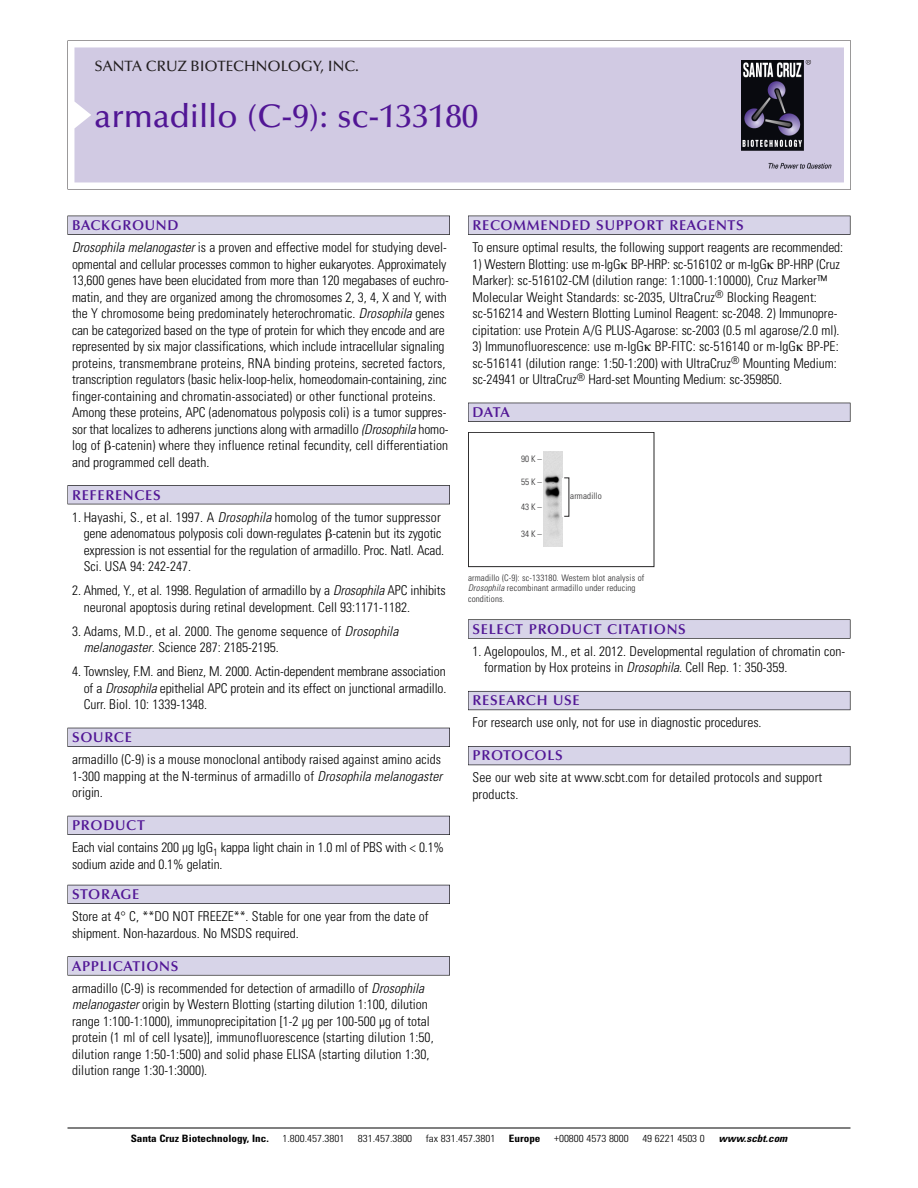
<style>
.page{position:relative;width:918px;height:1188px;background:#fff}
.page>*{position:absolute;margin:0;border:0;box-sizing:border-box;transform-origin:0 0}
.t1{font:500 33px "Optima";color:#511695}
.t2{font:500 15px "Optima";color:#231f20}
.t3{font:600 14.25px "Optima";letter-spacing:.05em;color:#511695}
.t4{font:300 condensed 13.5px/16.5px "Univers";color:#000}
.t5{font:300 condensed 10.2px "Univers";color:#000;scale:1.1 1}
.t6{font:700 condensed 10.2px "Univers";color:#000;scale:1.1 1}
.t7{font:italic 700 condensed 10.2px "Univers";color:#000;scale:1.1 1}
.t8{font:300 condensed 9px/10.5px "Univers";letter-spacing:.015em;color:#272627}
.s1{font-style:italic}
</style>
<div class="page">
<svg style="left:68px;top:40px;width:783px;height:149px"></svg>
<div style="left:74px;top:47px;width:770px;height:135px;background:#d1cae3"></div>
<img style="left:741px;top:60px;width:90px;height:108px">
<div style="left:68px;top:216px;width:382px;height:19px;background:#535256"></div>
<div style="left:68px;top:216px;width:381px;height:18px;background:#d7d4e8"></div>
<div style="left:68px;top:485px;width:382px;height:19px;background:#515155"></div>
<div style="left:68px;top:486px;width:381px;height:18px;background:#d7d4e8"></div>
<div style="left:68px;top:728px;width:382px;height:19px;background:#515057"></div>
<div style="left:68px;top:728px;width:381px;height:18px;background:#d7d4e8"></div>
<div style="left:68px;top:816px;width:382px;height:19px;background:#535259"></div>
<div style="left:68px;top:816px;width:381px;height:18px;background:#d7d4e8"></div>
<div style="left:68px;top:885px;width:382px;height:19px;background:#535259"></div>
<div style="left:68px;top:885px;width:381px;height:18px;background:#d7d4e8"></div>
<svg style="left:68px;top:956px;width:382px;height:20px"></svg>
<div style="left:68px;top:957px;width:381px;height:18px;background:#d7d4e8"></div>
<div style="left:468px;top:216px;width:382px;height:19px;background:#535256"></div>
<div style="left:468px;top:216px;width:382px;height:18px;background:#d7d4e8"></div>
<div style="left:468px;top:403px;width:382px;height:19px;background:#525156"></div>
<div style="left:468px;top:403px;width:382px;height:18px;background:#d7d4e8"></div>
<div style="left:468px;top:619px;width:382px;height:20px;background:#666"></div>
<div style="left:468px;top:620px;width:382px;height:18px;background:#d7d4e8"></div>
<div style="left:468px;top:691px;width:382px;height:19px;background:#5e5d65"></div>
<div style="left:468px;top:692px;width:382px;height:18px;background:#d7d4e8"></div>
<div style="left:468px;top:746px;width:382px;height:19px;background:#55545b"></div>
<div style="left:468px;top:747px;width:382px;height:18px;background:#d7d4e8"></div>
<hr style="left:68px;top:1128px;width:782px;height:1px;background:#000">
<div style="left:468px;top:432px;width:186px;height:135px;border:1px solid #272627"></div>
<img style="left:543px;top:452px;width:20px;height:95px">
<p class="t2" style="left:94px;top:60px;width:266px">SANTA CRUZ BIOTECHNOLOGY, INC.</p>
<p class="t1" style="left:94px;top:102px;width:385px">armadillo (C-9): sc-133180</p>
<p class="t3" style="left:72px;top:219px;width:108px">BACKGROUND</p>
<p class="t4" style="left:72px;top:240px;width:378px"><span class="s1">Drosophila melanogaster</span>is a proven and effective model for studying devel&shy;opmental and cellular processes common to higher eukaryotes. Approximately 13,600 genes have been elucidated from more than 120 megabases of euchro&shy;matin, and they are organized among the chromosomes 2, 3, 4, X and Y, with the Y chromosome being predominately heterochromatic. <span class="s1">Drosophila</span> genes can be categorized based on the type of protein for which they encode and are represented by six major classifications, which include intracellular signaling proteins, transmembrane proteins, RNA binding proteins, secreted factors, transcription regulators (basic helix-loop-helix, homeodomain-containing, zinc finger-containing and chromatin-associated) or other functional proteins.<br>Among these proteins, APC (adenomatous polyposis coli) is a tumor suppres&shy;sor that localizes to adherens junctions along with armadillo <span class="s1">(Drosophila</span>homo&shy;log of -catenin) where they influence retinal fecundity, cell differentiation and programmed cell death.</p>
<p class="t3" style="left:72px;top:489px;width:90px">REFERENCES</p>
<p class="t4" style="left:84px;top:510px;width:362px;text-indent:-12px">1. Hayashi, S., et al. 1997. A <span class="s1">Drosophila</span> homolog of the tumor suppressor gene adenomatous polyposis coli down-regulates -catenin but its zygotic expression is not essential for the regulation of armadillo. Proc. Natl. Acad.<br>Sci. USA 94: 242-247.</p>
<p class="t4" style="left:84px;top:583px;width:364px;text-indent:-12px">2. Ahmed, Y., et al. 1998. Regulation of armadillo by a <span class="s1">Drosophila</span> APC inhibits neuronal apoptosis during retinal development. Cell 93:1171-1182.</p>
<p class="t4" style="left:84px;top:624px;width:319px;text-indent:-12px">3. Adams, M.D., et al. 2000. The genome sequence of <span class="s1">Drosophila melanogaster</span>. Science 287: 2185-2195.</p>
<p class="t4" style="left:84px;top:664px;width:364px;text-align:justify;text-indent:-12px">4. Townsley, F.M. and Bienz, M. 2000. Actin-dependent membrane association of a <span class="s1">Drosophila</span> epithelial APC protein and its effect on junctional armadillo.<br>Curr. Biol. 10: 1339-1348.</p>
<p class="t3" style="left:72px;top:731px;width:61px">SOURCE</p>
<p class="t4" style="left:72px;top:753px;width:374px">armadillo (C-9) is a mouse monoclonal antibody raised against amino acids<br>1-300 mapping at the N-terminus of armadillo of <span class="s1">Drosophilamelanogaster </span>origin.</p>
<p class="t3" style="left:72px;top:819px;width:74px">PRODUCT</p>
<p class="t4" style="left:72px;top:841px;width:374px">Each vial contains 200 µg IgG<sub>1</sub> kappa light chain in 1.0 ml of PBS with &lt; 0.1% sodium azide and 0.1% gelatin.</p>
<p class="t3" style="left:72px;top:888px;width:69px">STORAGE</p>
<p class="t4" style="left:72px;top:910px;width:358px">Store at 4° C, **DO NOT FREEZE**. Stable for one year from the date of shipment. Non-hazardous. No MSDS required.</p>
<p class="t3" style="left:72px;top:960px;width:108px">APPLICATIONS</p>
<p class="t4" style="left:72px;top:981px;width:363px">armadillo (C-9) is recommended for detection of armadillo of <span class="s1">Drosophila melanogaster</span>origin by Western Blotting (starting dilution 1:100, dilution range 1:100-1:1000), immunoprecipitation [1-2 µg per 100-500 µg of total protein (1 ml of cell lysate)], immunofluorescence (starting dilution 1:50, dilution range 1:50-1:500) and solid phase ELISA (starting dilution 1:30, dilution range 1:30-1:3000).</p>
<p class="t3" style="left:473px;top:219px;width:273px">RECOMMENDED SUPPORT REAGENTS</p>
<p class="t4" style="left:473px;top:240px;width:372px">To ensure optimal results, the following support reagents are recommended:</p>
<p class="t4" style="left:473px;top:257px;width:369px">1) Western Blotting: use m-IgG BP-HRP: sc-516102 or m-IgG BP-HRP (Cruz Marker): sc-516102-CM (dilution range: 1:1000-1:10000), Cruz Marker™ Molecular Weight Standards: sc-2035, UltraCruz<sup>®</sup> Blocking Reagent: sc-516214 and Western Blotting Luminol Reagent: sc-2048. 2) Immunopre&shy;cipitation: use Protein A/G PLUS-Agarose: sc-2003 (0.5 ml agarose/2.0 ml).</p>
<p class="t4" style="left:473px;top:339px;width:368px">3) Immunofluorescence: use m-IgG BP-FITC: sc-516140 or m-IgG BP-PE: sc-516141 (dilution range: 1:50-1:200) with UltraCruz<sup>®</sup> Mounting Medium: sc-24941 or UltraCruz<sup>®</sup> Hard-set Mounting Medium: sc-359850.</p>
<p class="t3" style="left:473px;top:406px;width:39px">DATA</p>
<p class="t8" style="left:521px;top:454px;width:22px">90K–</p>
<p class="t8" style="left:521px;top:478px;width:22px">55K–</p>
<p class="t8" style="left:521px;top:503px;width:22px">43K–</p>
<p class="t8" style="left:521px;top:530px;width:22px">34K–</p>
<p class="t8" style="left:570px;top:492px;width:33px">armadillo</p>
<p class="t8" style="left:468px;top:573px;width:178px">armadillo (C-9): sc-133180. Western blot analysis of<br><span class="s1">Drosophila</span> recombinant armadillo under reducing conditions.</p>
<p class="t3" style="left:473px;top:623px;width:215px">SELECT PRODUCT CITATIONS</p>
<p class="t4" style="left:484px;top:644px;width:362px;text-indent:-12px">1. Agelopoulos, M., et al. 2012. Developmental regulation of chromatin con&shy;formation by Hox proteins in <span class="s1">Drosophila</span>. Cell Rep. 1: 350-359.</p>
<p class="t3" style="left:473px;top:695px;width:109px">RESEARCH USE</p>
<p class="t4" style="left:473px;top:716px;width:291px">For research use only, not for use in diagnostic procedures.</p>
<p class="t3" style="left:473px;top:750px;width:92px">PROTOCOLS</p>
<p class="t4" style="left:473px;top:771px;width:351px">See our web site at www.scbt.com for detailed protocols and support products.</p>
<p class="t6" style="left:131px;top:1135px;width:127px">Santa Cruz Biotechnology, Inc.</p>
<p class="t5" style="left:282px;top:1135px;width:58px">1.800.457.3801</p>
<p class="t5" style="left:358px;top:1135px;width:51px">831.457.3800</p>
<p class="t5" style="left:426px;top:1135px;width:65px">fax 831.457.3801</p>
<p class="t6" style="left:509px;top:1135px;width:30px">Europe</p>
<p class="t5" style="left:554px;top:1135px;width:69px">+00800 4573 8000</p>
<p class="t5" style="left:642px;top:1135px;width:58px">49 6221 4503 0</p>
<p class="t7" style="left:719px;top:1135px;width:66px">www.scbt.com</p>
</div>
